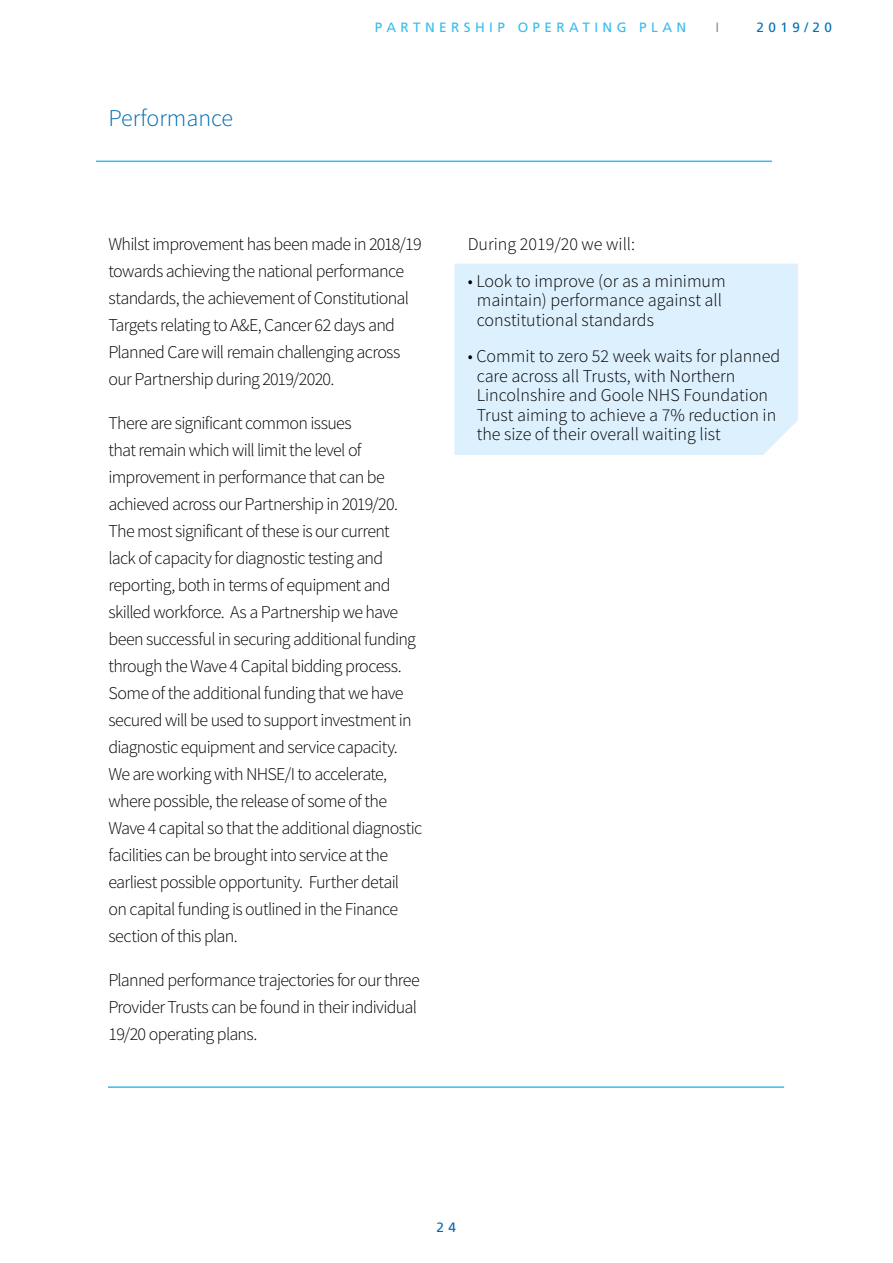
<style>
.page{position:relative;width:893px;height:1263px;background:#fff}
.page>*{position:absolute;margin:0;border:0;box-sizing:border-box;transform-origin:0 0}
.t1{font:300 24px "Source Sans Pro";color:#006ab4}
.t2{font:300 18px/27px "Source Sans Pro";letter-spacing:-.035em;color:#000}
.t3{font:300 18px/19.5px "Source Sans Pro";color:#000}
.t4{font:13.5px "Frutiger";letter-spacing:.33em;color:#36bcee}
.t5{font:13.5px "Frutiger";letter-spacing:.33em;color:#0071b9}
.t6{font:13.5px "Frutiger";color:#006ab4}
.t7{font:13.5px "Frutiger";color:#8597a3}
</style>
<div class="page">
<div style="left:454px;top:264px;width:344px;height:191px;background:#ddf0fd"></div>
<hr style="left:108px;top:1086px;width:676px;height:2px;background:#36bcee">
<hr style="left:96px;top:161px;width:676px;height:1px;background:#36bcee">
<h1 class="t1" style="left:108px;top:103px;width:126px">Performance</h1>
<p class="t4" style="left:375px;top:20px;width:313px">PARTNERSHIP OPERATING PLAN</p>
<p class="t7" style="left:715px;top:20px;width:5px">I</p>
<p class="t5" style="left:756px;top:20px;width:77px">2019/20</p>
<p class="t2" style="left:108px;top:231px;width:315px">Whilst improvement has been made in 2018/19 towards achieving the national performance standards, the achievement of Constitutional Targets relating to A&amp;E, Cancer 62 days and Planned Care will remain challenging across our Partnership during 2019/2020.</p>
<p class="t2" style="left:108px;top:410px;width:315px">There are significant common issues<br>that remain which will limit the level of improvement in performance that can be achieved across our Partnership in 2019/20.<br>The most significant of these is our current<br>lack of capacity for diagnostic testing and reporting, both in terms of equipment and skilled workforce. As a Partnership we have been successful in securing additional funding through the Wave 4 Capital bidding process.<br>Some of the additional funding that we have secured will be used to support investment in diagnostic equipment and service capacity.<br>We are working with NHSE/I to accelerate, where possible, the release of some of the Wave 4 capital so that the additional diagnostic facilities can be brought into service at the earliest possible opportunity. Further detail<br>on capital funding is outlined in the Finance section of this plan.</p>
<p class="t2" style="left:108px;top:967px;width:313px">Planned performance trajectories for our three<br>Provider Trusts can be found in their individual<br>19/20 operating plans.</p>
<p class="t3" style="left:468px;top:234px;width:169px">During 2019/20 we will:</p>
<p class="t3" style="left:477px;top:271px;width:251px;text-indent:-9px">• Look to improve (or as a minimum maintain) performance against all constitutional standards</p>
<p class="t3" style="left:477px;top:346px;width:305px;text-indent:-9px">• Commit to zero 52 week waits for planned care across all Trusts, with Northern Lincolnshire and Goole NHS Foundation Trust aiming to achieve a 7% reduction in the size of their overall waiting list</p>
<p class="t6" style="left:436px;top:1220px;width:21px">2 4</p>
</div>
